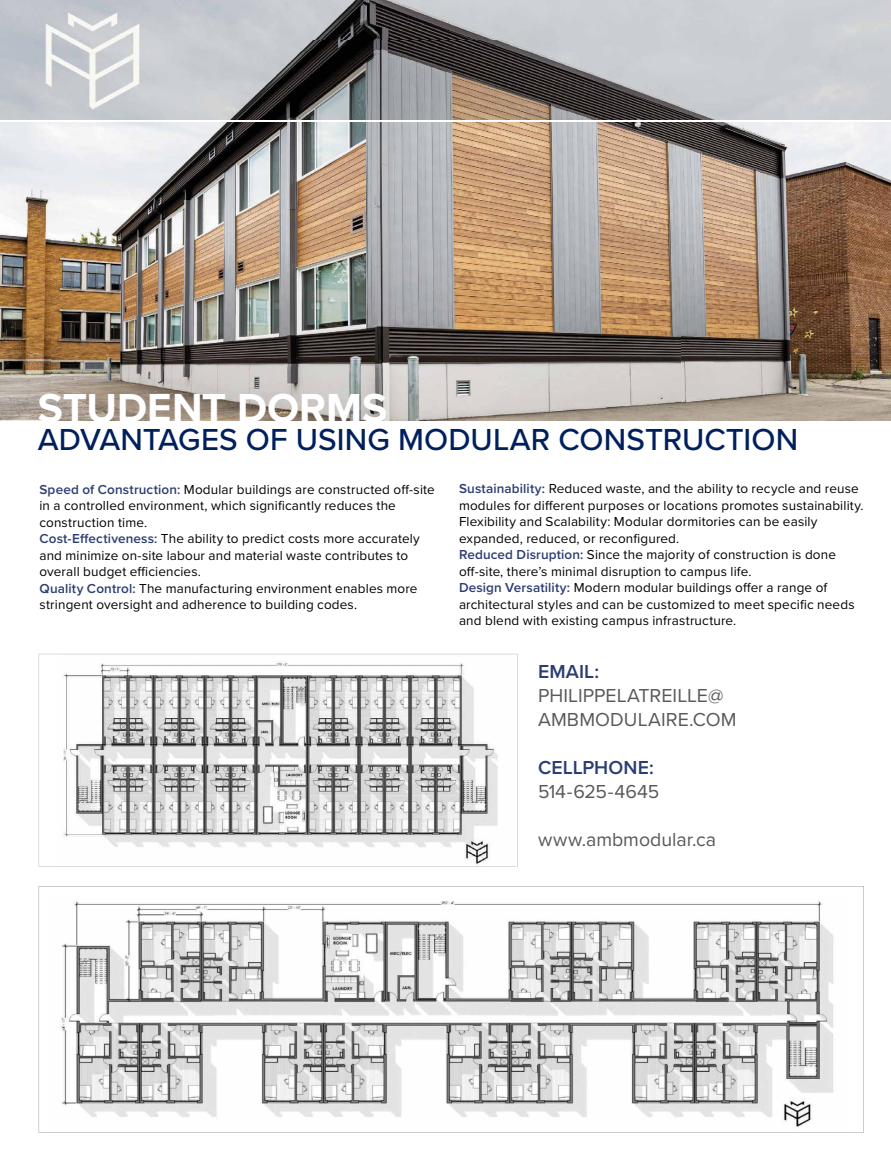
<style>
.page{position:relative;width:891px;height:1161px;background:#fff}
.page>*{position:absolute;margin:0;border:0;box-sizing:border-box;transform-origin:0 0}
.t1{font:700 42px "Proxima Nova";color:#fff}
.t2{font:500 31.5px "Proxima Nova";letter-spacing:.005em;color:#00205d}
.t3{font:19.5px/24px "Proxima Nova";color:#58595b}
.t4{font:600 19.5px "Proxima Nova";letter-spacing:.005em;color:#2c3d73}
.t5{font:13.5px/16.5px "Proxima Nova";letter-spacing:.01em;color:#000}
.s1{font-weight:600;color:#2c3d73}
</style>
<div class="page">
<img style="left:0;top:122px;width:52px;height:298px">
<img style="left:52px;top:122px;width:839px;height:298px">
<svg style="left:39px;top:654px;width:479px;height:213px"></svg>
<img style="left:0;top:0;width:891px;height:40px">
<img style="left:157px;top:40px;width:734px;height:80px">
<img style="left:28px;top:6px;width:131px;height:108px">
<svg style="left:39px;top:886px;width:825px;height:246px"></svg>
<h1 class="t1" style="left:38px;top:377px;width:351px">STUDENT DORMS</h1>
<h2 class="t2" style="left:38px;top:416px;width:762px">ADVANTAGES OF USING MODULAR CONSTRUCTION</h2>
<p class="t5" style="left:39px;top:481px;width:397px"><span class="s1">Speed of Construction:</span> Modular buildings are constructed off-site in a controlled environment, which significantly reduces the construction time.<br><span class="s1">Cost-Effectiveness:</span> The ability to predict costs more accurately and minimize on-site labour and material waste contributes to overall budget efficiencies.<br><span class="s1">Quality Control:</span> The manufacturing environment enables more stringent oversight and adherence to building codes.</p>
<p class="t5" style="left:459px;top:480px;width:406px"><span class="s1">Sustainability:</span> Reduced waste, and the ability to recycle and reuse modules for different purposes or locations promotes sustainability.<br>Flexibility and Scalability: Modular dormitories can be easily expanded, reduced, or reconfigured.<br><span class="s1">Reduced Disruption:</span> Since the majority of construction is done off-site, there’s minimal disruption to campus life.<br><span class="s1">Design Versatility:</span> Modern modular buildings offer a range of architectural styles and can be customized to meet specific needs and blend with existing campus infrastructure.</p>
<h3 class="t4" style="left:538px;top:657px;width:63px">EMAIL:</h3>
<h3 class="t3" style="left:538px;top:683px;width:200px">PHILIPPELATREILLE@<br>AMBMODULAIRE.COM</h3>
<h3 class="t4" style="left:538px;top:753px;width:117px">CELLPHONE:</h3>
<h3 class="t3" style="left:538px;top:779px;width:123px">514-625-4645</h3>
<h3 class="t3" style="left:538px;top:827px;width:180px">www.ambmodular.ca</h3>
</div>
